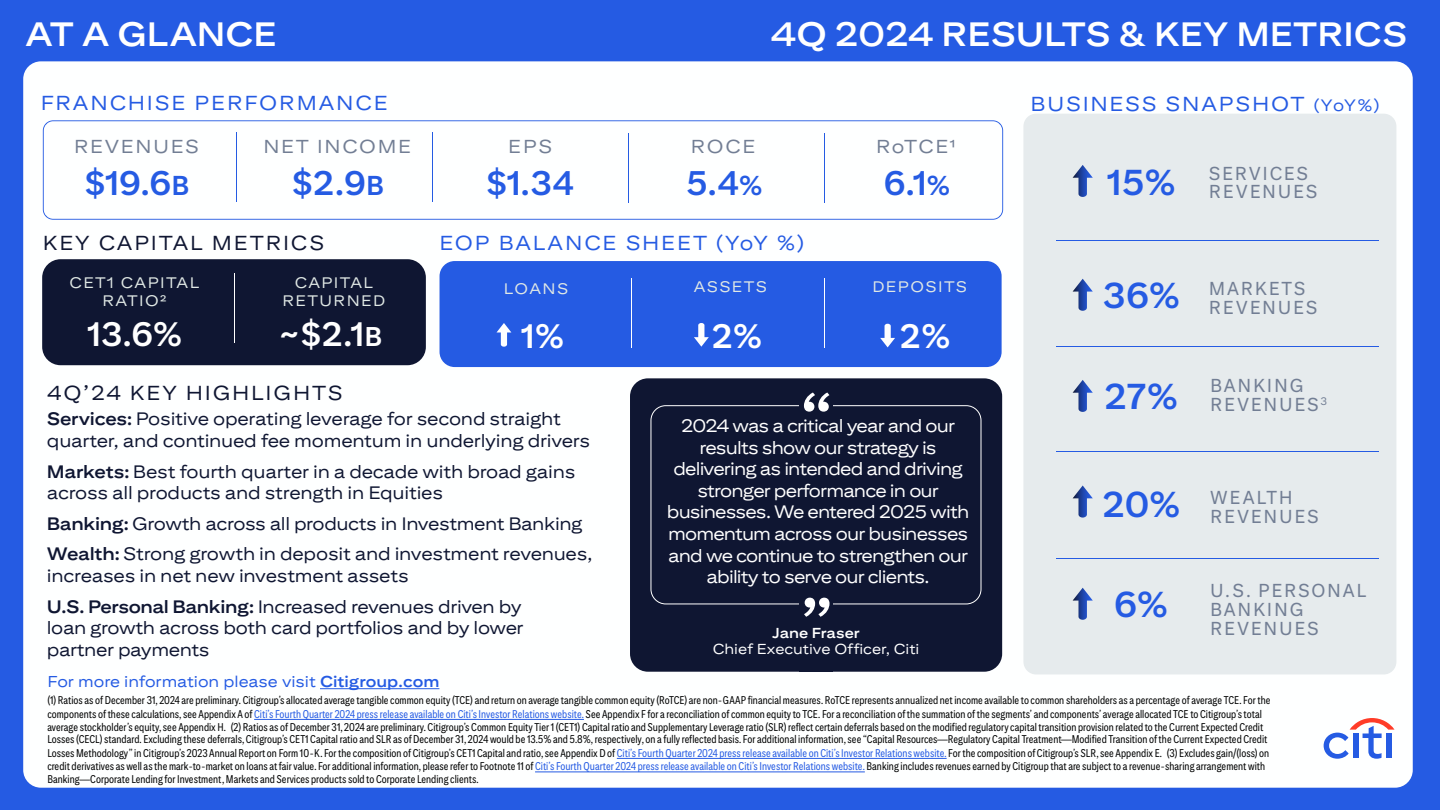
<style>
.page{position:relative;width:1440px;height:810px;background:#255be3}
.page>*{position:absolute;margin:0;border:0;box-sizing:border-box;transform-origin:0 0}
.t1{font:700 65.55px "Citi Sans Display";color:#fff}
.t2{font:700 36px "Citi Sans Text";color:#255be3}
.t3{font:700 34.12px "Citi Sans Text";color:#255be3}
.t4{font:700 33.9px "Citi Sans Text";color:#fff}
.t5{font:700 33.75px "Citi Sans Display";color:#fff}
.t6{font:20.25px "Citi Sans Display";letter-spacing:.09em;color:#255be3}
.t7{font:20.25px "Citi Sans Display";letter-spacing:.09em;color:#0f1632}
.t8{font:18.75px/18.8px "Citi Sans Text";letter-spacing:.09em;color:#727e94}
.t9{font:18.75px "Citi Sans Display";letter-spacing:.09em;color:#727e94}
.t10{font:18px/21.6px "Citi Sans Display";letter-spacing:-.01em;color:#0f1632}
.t11{font:18px/21.6px "Citi Sans Display";letter-spacing:-.045em;color:#fff;text-align:center}
.t12{font:15.75px "Citi Sans Display";color:#255be3}
.t13{font:15.23px/18.3px "Citi Sans Display";letter-spacing:.09em;color:#e0e8e5;text-align:center}
.t14{font:14.4px "Citi Sans Display";color:#fff}
.t15{font:700 14.4px "Citi Sans Display";color:#fff}
.t16{font:condensed 11.25px/13.1px "Citi Sans";color:#000;scale:.95 1}
.s1{font-size:27.3px}
.s2{font-size:27.08px}
.s3{font-size:16.5px}
.s4{font-weight:700}
.s5{color:#255be3}
.s6{font-weight:700;font-size:36px;color:#255be3}
</style>
<div class="page">
<div style="left:23px;top:61px;width:1390px;height:727px;background:#feffff;border-radius:18px"></div>
<div style="left:1023px;top:114px;width:373px;height:560px;background:#e6ebed;border-radius:13px"></div>
<div style="left:42px;top:259px;width:384px;height:106px;background:#0f1632;border-radius:18px"></div>
<hr style="left:234px;top:273px;width:1px;height:69px;background:#fff">
<hr style="left:320px;top:688px;width:119px;height:1px;background:#255be3">
<hr style="left:254px;top:719px;width:330px;height:1px;background:#255be3">
<hr style="left:617px;top:758px;width:330px;height:1px;background:#255be3">
<hr style="left:535px;top:772px;width:330px;height:1px;background:#255be3">
<svg style="left:1324px;top:718px;width:71px;height:41px"></svg>
<svg style="left:1073px;top:165px;width:20px;height:32px"></svg>
<svg style="left:1073px;top:485px;width:20px;height:33px"></svg>
<svg style="left:1073px;top:380px;width:20px;height:32px"></svg>
<hr style="left:1056px;top:240px;width:322px;height:1px;background:#255be3">
<hr style="left:1056px;top:451px;width:322px;height:1px;background:#255be3">
<hr style="left:1056px;top:558px;width:322px;height:1px;background:#255be3">
<hr style="left:1056px;top:346px;width:322px;height:1px;background:#255be3">
<div style="left:440px;top:261px;width:562px;height:106px;background:#255be3;border-radius:15px"></div>
<hr style="left:631px;top:278px;width:1px;height:70px;background:#fff">
<hr style="left:824px;top:279px;width:1px;height:69px;background:#fff">
<svg style="left:880px;top:324px;width:15px;height:23px"></svg>
<svg style="left:694px;top:323px;width:15px;height:24px"></svg>
<svg style="left:496px;top:323px;width:15px;height:24px"></svg>
<div style="left:630px;top:378px;width:372px;height:294px;background:#0f1632;border-radius:18px"></div>
<div style="left:651px;top:405px;width:330px;height:199px;border:1px solid #fff;border-radius:15px"></div>
<div style="left:799px;top:401px;width:34px;height:271px;background:#0f1632"></div>
<svg style="left:1073px;top:588px;width:20px;height:32px"></svg>
<svg style="left:1073px;top:279px;width:20px;height:32px"></svg>
<svg style="left:43px;top:120px;width:960px;height:100px"></svg>
<h3 class="t5" style="left:25px;top:14px;width:253px">AT A GLANCE</h3>
<h3 class="t5" style="left:770px;top:14px;width:638px">4Q 2024 RESULTS &amp; KEY METRICS</h3>
<h3 class="t6" style="left:41px;top:91px;width:349px">FRANCHISE PERFORMANCE</h3>
<h3 class="t9" style="left:74px;top:135px;width:126px">REVENUES</h3>
<h3 class="t3" style="left:84px;top:163px;width:107px">$19.6<span class="s1">B</span></h3>
<h3 class="t9" style="left:263px;top:135px;width:149px">NET INCOME</h3>
<h3 class="t9" style="left:508px;top:135px;width:45px">EPS</h3>
<h3 class="t9" style="left:691px;top:135px;width:66px">ROCE</h3>
<h3 class="t9" style="left:876px;top:135px;width:81px">RoTCE1</h3>
<h3 class="t3" style="left:291px;top:163px;width:94px">$2.9<span class="s1">B</span></h3>
<h3 class="t3" style="left:486px;top:163px;width:90px">$1.34</h3>
<h3 class="t3" style="left:686px;top:163px;width:78px">5.4<span class="s1">%</span></h3>
<h3 class="t3" style="left:884px;top:163px;width:68px">6.1<span class="s1">%</span></h3>
<h3 class="t7" style="left:43px;top:231px;width:283px">KEY CAPITAL METRICS</h3>
<h3 class="t6" style="left:440px;top:231px;width:366px">EOP BALANCE SHEET (YoY %)</h3>
<h3 class="t13" style="left:70px;top:273px;width:131px">CET1 CAPITAL<br>RATIO2</h3>
<h3 class="t4" style="left:87px;top:313px;width:96px">13.6%</h3>
<h3 class="t13" style="left:282px;top:273px;width:104px">CAPITAL<br>RETURNED</h3>
<h3 class="t4" style="left:278px;top:313px;width:105px">~$2.1<span class="s2">B</span></h3>
<h3 class="t13" style="left:504px;top:279px;width:66px">LOANS</h3>
<h3 class="t4" style="left:521px;top:316px;width:45px">1%</h3>
<h3 class="t13" style="left:694px;top:278px;width:75px">ASSETS</h3>
<h3 class="t4" style="left:711px;top:316px;width:52px">2%</h3>
<h3 class="t13" style="left:872px;top:278px;width:96px">DEPOSITS</h3>
<h3 class="t4" style="left:900px;top:316px;width:52px">2%</h3>
<h3 class="t6" style="left:1031px;top:92px;width:350px">BUSINESS SNAPSHOT <span class="s3">(YoY%)</span></h3>
<h2 class="t2" style="left:1107px;top:161px;width:70px">15%</h2>
<h3 class="t8" style="left:1209px;top:163px;width:110px">SERVICES<br>REVENUES</h3>
<h2 class="t2" style="left:1102px;top:274px;width:79px">36%</h2>
<h3 class="t8" style="left:1209px;top:278px;width:110px">MARKETS<br>REVENUES</h3>
<h3 class="t8" style="left:1210px;top:376px;width:119px">BANKING<br>REVENUES<sup>3</sup></h3>
<h2 class="t2" style="left:1104px;top:375px;width:75px">27%</h2>
<h3 class="t7" style="left:47px;top:381px;width:297px">4Q’24 KEY HIGHLIGHTS</h3>
<h1 class="t1" style="left:801px;top:379px;width:34px">“</h1>
<h3 class="t10" style="left:47px;top:408px;width:545px"><span class="s4">Services:</span> Positive operating leverage for second straight quarter, and continued fee momentum in underlying drivers</h3>
<h3 class="t10" style="left:47px;top:460px;width:530px"><span class="s4">Markets:</span> Best fourth quarter in a decade with broad gains across all products and strength in Equities</h3>
<h3 class="t10" style="left:47px;top:508px;width:547px;line-height:30.6px"><span class="s4">Banking:</span> Growth across all products in Investment Banking<br><span class="s4">Wealth:</span> Strong growth in deposit and investment revenues,</h3>
<h3 class="t10" style="left:47px;top:560px;width:476px;line-height:30.6px">increases in net new investment assets<br><span class="s4">U.S. Personal Banking:</span> Increased revenues driven by</h3>
<h3 class="t10" style="left:47px;top:617px;width:478px">loan growth across both card portfolios and by lower partner payments</h3>
<p class="t16" style="left:47px;top:694px;width:1289px">(1) Ratios as of December 31, 2024 are preliminary. Citigroup’s allocated average tangible common equity (TCE) and return on average tangible common equity (RoTCE) are non-GAAP financial measures. RoTCE represents annualized net income available to common shareholders as a percentage of average TCE. For the components of these calculations, see Appendix A of <span class="s5">Citi’s Fourth Quarter 2024 press release available on Citi’s Investor Relations website.</span> See Appendix F for a reconciliation of common equity to TCE. For a reconciliation of the summation of the segments’ and components’ average allocated TCE to Citigroup’s total average stockholder’s equity, see Appendix H. (2) Ratios as of December 31, 2024 are preliminary. Citigroup’s Common Equity Tier 1 (CET1) Capital ratio and Supplementary Leverage ratio (SLR) reflect certain deferrals based on the modified regulatory capital transition provision related to the Current Expected Credit Losses (CECL) standard. Excluding these deferrals, Citigroup’s CET1 Capital ratio and SLR as of December 31, 2024 would be 13.5% and 5.8%, respectively, on a fully reflected basis. For additional information, see “Capital Resources—Regulatory Capital Treatment—Modified Transition of the Current Expected Credit Losses Methodology” in Citigroup’s 2023 Annual Report on Form 10-K. For the composition of Citigroup’s CET1 Capital and ratio, see Appendix D of <span class="s5">Citi’s Fourth Quarter 2024 press release available on Citi’s Investor Relations website.</span> For the composition of Citigroup’s SLR, see Appendix E. (3) Excludes gain/(loss) on credit derivatives as well as the mark-to-market on loans at fair value. For additional information, please refer to Footnote 11 of <span class="s5">Citi’s Fourth Quarter 2024 press release available on Citi’s Investor Relations website.</span> Banking includes revenues earned by Citigroup that are subject to a revenue-sharing arrangement with Banking—Corporate Lending for Investment, Markets and Services products sold to Corporate Lending clients.</p>
<p class="t11" style="left:667px;top:415px;width:304px">2024 was a critical year and our results show our strategy is delivering as intended and driving stronger performance in our businesses. We entered 2025 with momentum across our businesses and we continue to strengthen our ability to serve our clients.</p>
<h3 class="t8" style="left:1210px;top:487px;width:110px;text-indent:-108px"><span class="s6">20%</span> WEALTH<br>REVENUES</h3>
<h2 class="t2" style="left:1114px;top:583px;width:55px">6%</h2>
<h3 class="t8" style="left:1210px;top:581px;width:158px">U.S. PERSONAL<br>BANKING<br>REVENUES</h3>
<h1 class="t1" style="left:801px;top:584px;width:34px">”</h1>
<p class="t15" style="left:772px;top:624px;width:89px">Jane Fraser</p>
<p class="t14" style="left:713px;top:640px;width:208px">Chief Executive Officer, Citi</p>
<h3 class="t12" style="left:47px;top:672px;width:394px">For more information please visit <span class="s4">Citigroup.com</span></h3>
</div>
